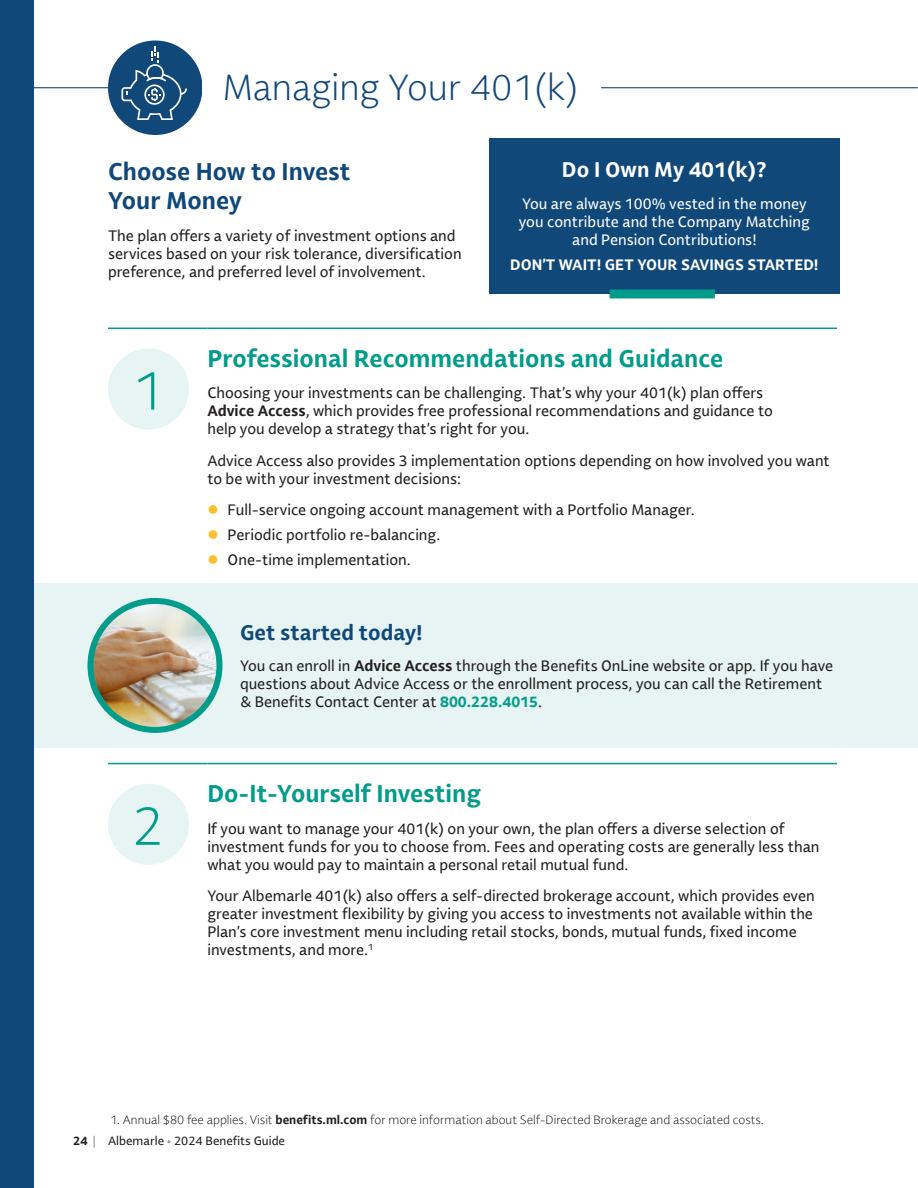
<style>
.page{position:relative;width:918px;height:1188px;background:#fff}
.page>*{position:absolute;margin:0;border:0;box-sizing:border-box;transform-origin:0 0}
.Header_1{font:300 54px "Lemance";color:#039c8b}
.Section_Title{font:300 36px "Lemance";color:#11487a}
.Header_1-2{font:700 24px "Lemance";color:#039c8b}
.Header_1-3{font:700 24px/28.8px "Lemance";color:#11487a}
.Callout_Header{font:700 21px "Lemance";color:#11487a}
.Callout_Header_Center{font:700 21px "Lemance";color:#fff}
.Body_Text_Print{font:15px/18px "Lemance";color:#231f20}
.Callout{font:15px/18px "Lemance";color:#231f20}
.Callout_Center{font:15px/18px "Lemance";color:#fff;text-align:center}
.Callout_Center-2{font:700 15px "Lemance";color:#fff}
.Footnote{font:300 12px/21.6px "Lemance";color:#231f20}
.s1{font-weight:700}
.s2{font-weight:700;color:#039c8b}
.s3{font-weight:400;color:#939598}
.s4{font-weight:400}
</style>
<div class="page">
<hr style="left:108px;top:328px;width:99px;height:1px;background:#039c8b">
<hr style="left:207px;top:328px;width:630px;height:1px;background:#039c8b">
<hr style="left:108px;top:763px;width:99px;height:1px;background:#039c8b">
<hr style="left:207px;top:763px;width:630px;height:1px;background:#039c8b">
<div style="left:108px;top:349px;width:81px;height:81px;background:#e6f5f3;border-radius:50%"></div>
<div style="left:108px;top:784px;width:81px;height:81px;background:#e6f5f3;border-radius:50%"></div>
<div style="left:0;top:583px;width:918px;height:165px;background:#e6f5f3"></div>
<img style="left:90px;top:601px;width:129px;height:129px;border-radius:64px">
<div style="left:87px;top:598px;width:135px;height:135px;border:6px solid #039c8b;border-radius:50%"></div>
<div style="left:0;top:0;width:34px;height:1188px;background:#11487a"></div>
<hr style="left:1px;top:87px;width:916px;height:1px;background:#11487a">
<div style="left:108px;top:40px;width:94px;height:95px;background:#11487a;border-radius:50%"></div>
<div style="left:202px;top:66px;width:399px;height:40px;background:#fff"></div>
<svg style="left:121px;top:46px;width:66px;height:74px"></svg>
<div style="left:489px;top:138px;width:351px;height:155px;background:#11487a"></div>
<div style="left:610px;top:290px;width:105px;height:8px;background:#039c8b"></div>
<p class="Section_Title" style="left:223px;top:64px;width:358px">Managing Your 401(k)</p>
<p class="Header_1-3" style="left:108px;top:157px;width:244px">Choose How to Invest<br>Your Money</p>
<p class="Body_Text_Print" style="left:108px;top:226px;width:355px">The plan offers a variety of investment options and services based on your risk tolerance, diversification preference, and preferred level of involvement.</p>
<p class="Callout_Header_Center" style="left:562px;top:156px;width:206px">Do I Own My 401(k)?</p>
<p class="Callout_Center" style="left:519px;top:195px;width:293px">You are always 100% vested in the money you contribute and the Company Matching and Pension Contributions!</p>
<p class="Callout_Center-2" style="left:510px;top:254px;width:310px">DON’T WAIT! GET YOUR SAVINGS STARTED!</p>
<p class="Header_1" style="left:132px;top:356px;width:34px">1</p>
<p class="Header_1" style="left:132px;top:791px;width:34px">2</p>
<p class="Header_1-2" style="left:207px;top:342px;width:517px">Professional Recommendations and Guidance</p>
<p class="Body_Text_Print" style="left:207px;top:384px;width:567px">Choosing your investments can be challenging. That’s why your 401(k) plan offers<br><span class="s1">Advice Access</span>, which provides free professional recommendations and guidance to help you develop a strategy that’s right for you.</p>
<p class="Body_Text_Print" style="left:207px;top:451px;width:624px">Advice Access also provides 3 implementation options depending on how involved you want to be with your investment decisions:</p>
<p class="Body_Text_Print" style="left:228px;top:501px;width:469px">Full-service ongoing account management with a Portfolio Manager.</p>
<p class="Body_Text_Print" style="left:228px;top:526px;width:214px">Periodic portfolio re-balancing.</p>
<p class="Body_Text_Print" style="left:228px;top:550px;width:185px">One-time implementation.</p>
<p class="Callout_Header" style="left:240px;top:618px;width:184px">Get started today!</p>
<p class="Callout" style="left:240px;top:657px;width:595px">You can enroll in <span class="s1">Advice Access</span> through the Benefits OnLine website or app. If you have questions about Advice Access or the enrollment process, you can call the Retirement &amp; Benefits Contact Center at <span class="s2">800.228.4015</span>.</p>
<p class="Header_1-2" style="left:207px;top:777px;width:275px">Do-It-Yourself Investing</p>
<p class="Body_Text_Print" style="left:207px;top:819px;width:614px">If you want to manage your 401(k) on your own, the plan offers a diverse selection of investment funds for you to choose from. Fees and operating costs are generally less than what you would pay to maintain a personal retail mutual fund.</p>
<p class="Body_Text_Print" style="left:207px;top:887px;width:609px">Your Albemarle 401(k) also offers a self-directed brokerage account, which provides even greater investment flexibility by giving you access to investments not available within the Plan’s core investment menu including retail stocks, bonds, mutual funds, fixed income investments, and more.<sup>1</sup></p>
<p class="Footnote" style="left:73px;top:1109px;width:692px;text-indent:37px">1. Annual $80 fee applies. Visit <span class="s1">benefits.ml.com</span> for more information about Self-Directed Brokerage and associated costs.<br><span class="s1">24</span> <span class="s3">|</span> <span class="s4">Albemarle</span> <span class="s3">•</span> <span class="s4">2024 Benefits Guide</span></p>
</div>
